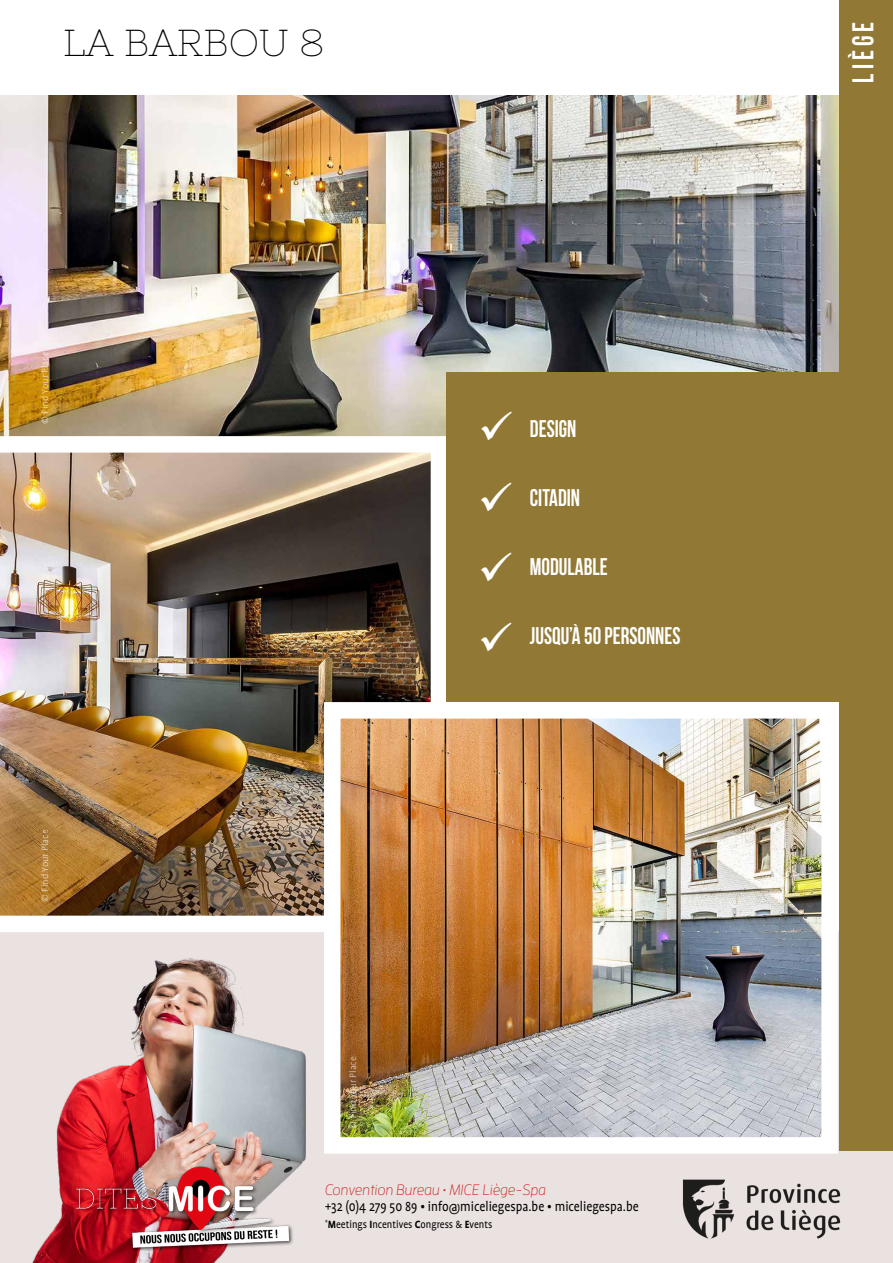
<style>
.page{position:relative;width:893px;height:1263px;background:#fff}
.page>*{position:absolute;margin:0;border:0;box-sizing:border-box;transform-origin:0 0}
.t1{font:37.5px "Nixie One";color:#000}
.t2{font:700 30px "Bebas Neue";letter-spacing:.15em;color:#fff;scale:.9 1}
.t3{font:700 24px "Bebas Neue";color:#fff;scale:.9 1}
.t4{font:15px "Profile OT";color:#000;scale:.9 1}
.t5{font:italic 300 15px "Enzo OT";color:#cd191c}
.t6{font:12px "Profile OT";color:#000;scale:.9 1}
.t7{font:300 10.5px "Profile Pro";color:#fff}
.s1{font-weight:700}
</style>
<div class="page">
<div style="left:0;top:932px;width:840px;height:331px;background:#eae2e0"></div>
<img style="left:0;top:95px;width:839px;height:341px">
<div style="left:839px;top:0;width:54px;height:1263px;background:#917835"></div>
<div style="left:46px;top:1151px;width:847px;height:112px;background:#eae2e0"></div>
<img style="left:32px;top:958px;width:274px;height:305px">
<img style="left:74px;top:1163px;width:221px;height:88px">
<img style="left:682px;top:1179px;width:159px;height:60px">
<img style="left:0;top:436px;width:446px;height:480px">
<img style="left:341px;top:719px;width:480px;height:418px">
<div style="left:324px;top:702px;width:514px;height:452px;border:16px solid #fff"></div>
<div style="left:446px;top:373px;width:394px;height:329px;background:#917835"></div>
<h1 class="t1" style="left:63px;top:21px;width:263px">LA BARBOU 8</h1>
<p class="t7" style="left:39px;top:424px;width:74px;rotate:-90deg">© Find Your Place</p>
<p class="t7" style="left:39px;top:902px;width:74px;rotate:-90deg">© Find Your Place</p>
<h3 class="t3" style="left:530px;top:416px;width:53px">DESIGN</h3>
<h3 class="t3" style="left:530px;top:485px;width:57px">CITADIN</h3>
<h3 class="t3" style="left:530px;top:554px;width:88px">MODULABLE</h3>
<p class="t7" style="left:347px;top:1128px;width:74px;rotate:-90deg">© Find Your Place</p>
<h3 class="t3" style="left:530px;top:623px;width:169px">JUSQU’À 50 PERSONNES</h3>
<p class="t5" style="left:325px;top:1180px;width:223px">Convention Bureau • MICE Liège-Spa</p>
<p class="t4" style="left:325px;top:1198px;width:350px">+32 (0)4 279 50 89 • info@miceliegespa.be • miceliegespa.be</p>
<p class="t6" style="left:325px;top:1217px;width:187px"><sup>*</sup><span class="s1">M</span>eetings <span class="s1">I</span>ncentives <span class="s1">C</span>ongress &amp; <span class="s1">E</span>vents</p>
<h2 class="t2" style="left:846px;top:83px;width:69px;rotate:-90deg">LIÈGE</h2>
</div>
